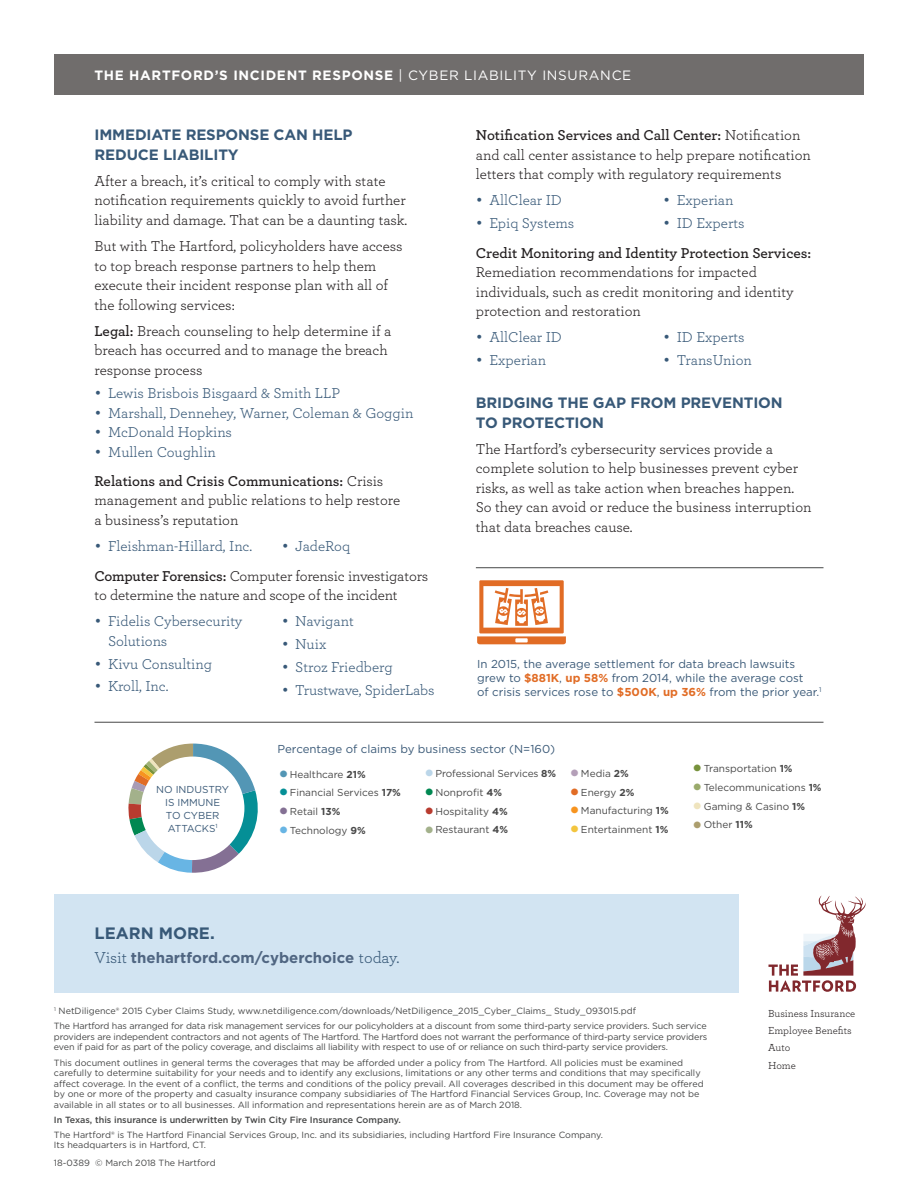
<style>
.page{position:relative;width:918px;height:1188px;background:#fff}
.page>*{position:absolute;margin:0;border:0;box-sizing:border-box;transform-origin:0 0}
.t1{font:700 16.5px "Gotham";color:#385978}
.Body{font:15px/19.5px "Archer";color:#231f20}
.t2{font:15px/19.5px "Archer";color:#385978}
.Subhead{font:700 15px/19.5px "Gotham";letter-spacing:-.01em;color:#385978}
.t3{font:700 15px "Gotham";color:#506682}
.t4{font:700 13.5px "Gotham";letter-spacing:.05em;color:#fff}
.t5{font:11.55px/13.8px "Gotham";color:#3b5a78}
.t6{font:10.65px "Archer";color:#231f20}
.t7{font:10.05px "Gotham";color:#484848}
.t8{font:10.05px/12.9px "Gotham";color:#3b5a78;text-align:center}
.Disclaimer_7_9{font:9px/10.5px "Gotham";color:#464747}
.Disclaimer_7_9-2{font:500 9px "Gotham";color:#464747}
.Copyright__6_9{font:9px "Gotham";color:#464747}
.s1{font-weight:400}
.s2{font-weight:600}
.s3{font-family:"Gotham"}
.s4{font-weight:700;color:#e16c25}
.s5{font-size:25.95px;color:#5396b5}
.s6{font-weight:700}
.s7{font-size:25.95px;color:#058f96}
.s8{font-size:25.95px;color:#847094}
.s9{font-size:25.95px;color:#68b5e4}
.s10{font-size:25.95px;color:#bbd6e9}
.s11{font-size:25.95px;color:#018852}
.s12{font-size:25.95px;color:#b83b2f}
.s13{font-size:25.95px;color:#a3b18b}
.s14{font-size:25.95px;color:#b49fb8}
.s15{font-size:25.95px;color:#e16c25}
.s16{font-size:25.95px;color:#f7941f}
.s17{font-size:25.95px;color:#f3c53e}
.s18{font-size:25.95px;color:#77923c}
.s19{font-size:25.95px;color:#9aaa6b}
.s20{font-size:25.95px;color:#efe4be}
.s21{font-size:25.95px;color:#ac9e6e}
.s22{font-family:"Archer";font-weight:400;font-size:16.5px;color:#385978}
</style>
<div class="page">
<svg style="left:477px;top:580px;width:89px;height:64px"></svg>
<svg style="left:128px;top:744px;width:130px;height:129px"></svg>
<div style="left:141px;top:757px;width:103px;height:103px;background:#fff;border-radius:50%"></div>
<div style="left:54px;top:894px;width:685px;height:98px;background:#cde2f1"></div>
<svg style="left:769px;top:896px;width:97px;height:96px"></svg>
<div style="left:54px;top:54px;width:810px;height:40px;background:#706d6c"></div>
<hr style="left:94px;top:722px;width:730px;height:1px;background:#464747">
<hr style="left:476px;top:567px;width:348px;height:1px;background:#464747">
<p class="t4" style="left:94px;top:66px;width:538px">THE HARTFORD’S INCIDENT RESPONSE <span class="s1">| CYBER LIABILITY INSURANCE</span></p>
<p class="Subhead" style="left:94px;top:125px;width:260px">IMMEDIATE RESPONSE CAN HELP<br>REDUCE LIABILITY</p>
<p class="Body" style="left:94px;top:171px;width:314px">After a breach, it’s critical to comply with state notification requirements quickly to avoid further liability and damage. That can be a daunting task.</p>
<p class="Body" style="left:94px;top:236px;width:310px">But with The Hartford, policyholders have access to top breach response partners to help them execute their incident response plan with all of the following services:</p>
<p class="Body" style="left:94px;top:321px;width:298px"><span class="s2">Legal:</span> Breach counseling to help determine if a breach has occurred and to manage the breach response process</p>
<p class="t2" style="left:94px;top:383px;width:247px"><span class="s3">•</span> Lewis Brisbois Bisgaard &amp; Smith LLP</p>
<p class="t2" style="left:94px;top:402px;width:320px"><span class="s3">•</span> Marshall, Dennehey, Warner, Coleman &amp; Goggin</p>
<p class="t2" style="left:94px;top:422px;width:139px"><span class="s3">•</span> McDonald Hopkins</p>
<p class="t2" style="left:94px;top:441px;width:123px"><span class="s3">•</span> Mullen Coughlin</p>
<p class="Body" style="left:94px;top:471px;width:307px"><span class="s2">Relations and Crisis Communications:</span> Crisis management and public relations to help restore a business’s reputation</p>
<p class="t2" style="left:94px;top:536px;width:159px"><span class="s3">•</span> Fleishman-Hillard, Inc.</p>
<p class="t2" style="left:282px;top:536px;width:70px"><span class="s3">•</span> JadeRoq</p>
<p class="Body" style="left:95px;top:565px;width:335px"><span class="s2">Computer Forensics:</span> Computer forensic investigators to determine the nature and scope of the incident</p>
<p class="t2" style="left:108px;top:611px;width:136px;text-indent:-14px"><span class="s3">•</span> Fidelis Cybersecurity<br>Solutions</p>
<p class="t2" style="left:94px;top:653px;width:119px"><span class="s3">•</span> Kivu Consulting</p>
<p class="t2" style="left:94px;top:676px;width:76px"><span class="s3">•</span> Kroll, Inc.</p>
<p class="t2" style="left:282px;top:611px;width:74px"><span class="s3">•</span> Navigant</p>
<p class="t2" style="left:282px;top:634px;width:46px"><span class="s3">•</span> Nuix</p>
<p class="t2" style="left:282px;top:657px;width:112px"><span class="s3">•</span> Stroz Friedberg</p>
<p class="t2" style="left:282px;top:679px;width:154px"><span class="s3">•</span> Trustwave, SpiderLabs</p>
<p class="Body" style="left:476px;top:125px;width:337px"><span class="s2">Notification Services and Call Center:</span> Notification and call center assistance to help prepare notification letters that comply with regulatory requirements</p>
<p class="t2" style="left:476px;top:190px;width:88px"><span class="s3">•</span> AllClear ID</p>
<p class="t2" style="left:476px;top:213px;width:100px"><span class="s3">•</span> Epiq Systems</p>
<p class="t2" style="left:663px;top:190px;width:72px"><span class="s3">•</span> Experian</p>
<p class="t2" style="left:663px;top:213px;width:83px"><span class="s3">•</span> ID Experts</p>
<p class="Body" style="left:476px;top:242px;width:337px"><span class="s2">Credit Monitoring and Identity Protection Services:<br></span>Remediation recommendations for impacted individuals, such as credit monitoring and identity protection and restoration</p>
<p class="t2" style="left:476px;top:327px;width:88px"><span class="s3">•</span> AllClear ID</p>
<p class="t2" style="left:476px;top:350px;width:72px"><span class="s3">•</span> Experian</p>
<p class="t2" style="left:663px;top:327px;width:83px"><span class="s3">•</span> ID Experts</p>
<p class="t2" style="left:663px;top:350px;width:90px"><span class="s3">•</span> TransUnion</p>
<p class="Subhead" style="left:476px;top:393px;width:308px">BRIDGING THE GAP FROM PREVENTION<br>TO PROTECTION</p>
<p class="Body" style="left:476px;top:439px;width:337px">The Hartford’s cybersecurity services provide a complete solution to help businesses prevent cyber risks, as well as take action when breaches happen.<br>So they can avoid or reduce the business interruption that data breaches cause.</p>
<p class="t5" style="left:477px;top:657px;width:346px">In 2015, the average settlement for data breach lawsuits grew to <span class="s4">$881K</span>, <span class="s4">up 58%</span> from 2014, while the average cost<br>of crisis services rose to <span class="s4">$500K</span>, <span class="s4">up 36%</span> from the prior year.<sup>1</sup></p>
<p class="t8" style="left:156px;top:783px;width:74px">NO INDUSTRY<br>IS IMMUNE<br>TO CYBER<br>ATTACKS<sup>1</sup></p>
<p class="t5" style="left:277px;top:742px;width:279px">Percentage of claims by business sector (N=160)</p>
<p class="t7" style="left:277px;top:768px;width:90px"><span class="s5">•</span>Healthcare <span class="s6">21%</span></p>
<p class="t7" style="left:277px;top:786px;width:125px"><span class="s7">•</span>Financial Services <span class="s6">17%</span></p>
<p class="t7" style="left:277px;top:805px;width:64px"><span class="s8">•</span>Retail <span class="s6">13%</span></p>
<p class="t7" style="left:277px;top:824px;width:90px"><span class="s9">•</span>Technology <span class="s6">9%</span></p>
<p class="t7" style="left:423px;top:767px;width:135px"><span class="s10">•</span>Professional Services <span class="s6">8%</span></p>
<p class="t7" style="left:423px;top:786px;width:81px"><span class="s11">•</span>Nonprofit <span class="s6">4%</span></p>
<p class="t7" style="left:423px;top:805px;width:86px"><span class="s12">•</span>Hospitality <span class="s6">4%</span></p>
<p class="t7" style="left:423px;top:823px;width:87px"><span class="s13">•</span>Restaurant <span class="s6">4%</span></p>
<p class="t7" style="left:569px;top:767px;width:62px"><span class="s14">•</span>Media <span class="s6">2%</span></p>
<p class="t7" style="left:569px;top:786px;width:67px"><span class="s15">•</span>Energy <span class="s6">2%</span></p>
<p class="t7" style="left:569px;top:804px;width:102px"><span class="s16">•</span>Manufacturing <span class="s6">1%</span></p>
<p class="t7" style="left:569px;top:823px;width:101px"><span class="s17">•</span>Entertainment <span class="s6">1%</span></p>
<p class="t7" style="left:691px;top:762px;width:103px"><span class="s18">•</span>Transportation <span class="s6">1%</span></p>
<p class="t7" style="left:691px;top:781px;width:132px"><span class="s19">•</span>Telecommunications <span class="s6">1%</span></p>
<p class="t7" style="left:691px;top:800px;width:115px"><span class="s20">•</span>Gaming &amp; Casino <span class="s6">1%</span></p>
<p class="t7" style="left:691px;top:818px;width:63px"><span class="s21">•</span>Other <span class="s6">11%</span></p>
<p class="t1" style="left:94px;top:923px;width:122px">LEARN MORE.</p>
<p class="t3" style="left:94px;top:948px;width:307px"><span class="s22">Visit</span> thehartford.com/cyberchoice <span class="s22">today.</span></p>
<p class="Disclaimer_7_9" style="left:54px;top:1006px;width:583px"><sup>1</sup> NetDiligence® 2015 Cyber Claims Study, www.netdiligence.com/downloads/NetDiligence_2015_Cyber_Claims_ Study_093015.pdf</p>
<p class="Disclaimer_7_9" style="left:54px;top:1021px;width:655px;text-align:justify">The Hartford has arranged for data risk management services for our policyholders at a discount from some third-party service providers. Such service providers are independent contractors and not agents of The Hartford. The Hartford does not warrant the performance of third-party service providers even if paid for as part of the policy coverage, and disclaims all liability with respect to use of or reliance on such third-party service providers.</p>
<p class="Disclaimer_7_9" style="left:54px;top:1057px;width:651px">This document outlines in general terms the coverages that may be afforded under a policy from The Hartford. All policies must be examined carefully to determine suitability for your needs and to identify any exclusions, limitations or any other terms and conditions that may specifically affect coverage. In the event of a conflict, the terms and conditions of the policy prevail. All coverages described in this document may be offered by one or more of the property and casualty insurance company subsidiaries of The Hartford Financial Services Group, Inc. Coverage may not be available in all states or to all businesses. All information and representations herein are as of March 2018.</p>
<p class="Disclaimer_7_9-2" style="left:54px;top:1114px;width:348px">In Texas, this insurance is underwritten by Twin City Fire Insurance Company.</p>
<p class="Disclaimer_7_9" style="left:54px;top:1129px;width:550px">The Hartford® is The Hartford Financial Services Group, Inc. and its subsidiaries, including Hartford Fire Insurance Company.<br>Its headquarters is in Hartford, CT.</p>
<p class="Copyright__6_9" style="left:54px;top:1157px;width:163px">18-0389 © March 2018 The Hartford</p>
<p class="t6" style="left:768px;top:1006px;width:89px">Business Insurance</p>
<p class="t6" style="left:768px;top:1024px;width:85px">Employee Benefits</p>
<p class="t6" style="left:768px;top:1041px;width:24px">Auto</p>
<p class="t6" style="left:768px;top:1058px;width:29px">Home</p>
</div>
